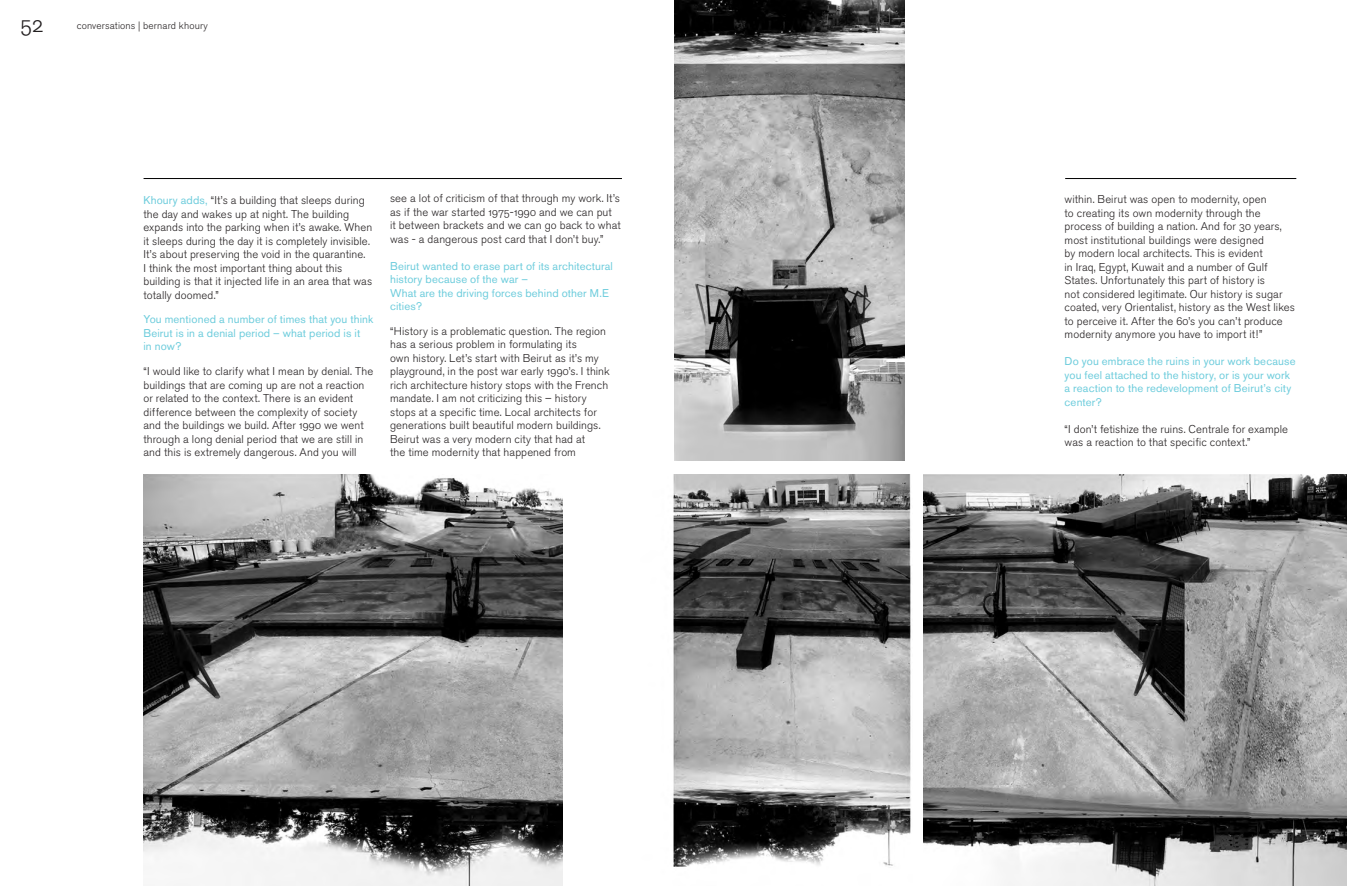
<style>
.page{position:relative;width:1347px;height:886px;background:#fff}
.page>*{position:absolute;margin:0;border:0;box-sizing:border-box;transform-origin:0 0}
.t1{font:22.5px "Akzidenz Grotesk BE Light Os F";color:#231f20}
.t2{font:11.25px/13.5px "Akzidenz Grotesk BE Light Os F";letter-spacing:.01em;color:#231f20}
.t3{font:11.25px/13.5px "Akzidenz Grotesk BE";letter-spacing:.01em;color:#6dccdc}
.t4{font:300 10px "Akzidenz Grotesk BE";letter-spacing:.015em;color:#231f20}
.s1{font-family:"Akzidenz Grotesk BE";color:#6dccdc}
</style>
<div class="page">
<img style="left:144px;top:474px;width:419px;height:412px">
<hr style="left:144px;top:178px;width:478px;height:1px;background:#000">
<img style="left:673px;top:474px;width:238px;height:393px">
<img style="left:923px;top:474px;width:423px;height:412px">
<img style="left:674px;top:0;width:230px;height:460px">
<hr style="left:1065px;top:178px;width:231px;height:1px;background:#000">
<h1 class="t1" style="left:20px;top:12px;width:25px">52</h1>
<p class="t4" style="left:77px;top:20px;width:133px">conversations | bernard khoury</p>
<p class="t2" style="left:143px;top:194px;width:230px"><span class="s1">Khoury adds,</span> “It’s a building that sleeps during the day and wakes up at night. The building expands into the parking when it’s awake. When it sleeps during the day it is completely invisible.<br>It’s about preserving the void in the quarantine.<br>I think the most important thing about this building is that it injected life in an area that was totally doomed.”</p>
<p class="t3" style="left:143px;top:313px;width:231px">You mentioned a number of times that you think<br>Beirut is in a denial period – what period is it<br>in now?</p>
<p class="t2" style="left:143px;top:365px;width:231px">“I would like to clarify what I mean by denial. The buildings that are coming up are not a reaction or related to the context. There is an evident difference between the complexity of society and the buildings we build. After 1990 we went through a long denial period that we are still in and this is extremely dangerous. And you will</p>
<p class="t2" style="left:390px;top:192px;width:232px">see a lot of criticism of that through my work. It’s as if the war started 1975-1990 and we can put<br>it between brackets and we can go back to what was - a dangerous post card that I don’t buy.”</p>
<p class="t3" style="left:390px;top:259px;width:224px">Beirut wanted to erase part of its architectural history because of the war –</p>
<p class="t3" style="left:390px;top:286px;width:220px">What are the driving forces behind other M.E cities?</p>
<p class="t2" style="left:390px;top:324px;width:221px">“History is a problematic question. The region has a serious problem in formulating its<br>own history. Let’s start with Beirut as it’s my playground, in the post war early 1990’s. I think rich architecture history stops with the French mandate. I am not criticizing this – history stops at a specific time. Local architects for generations built beautiful modern buildings.<br>Beirut was a very modern city that had at<br>the time modernity that happened from</p>
<p class="t2" style="left:1064px;top:193px;width:232px">within. Beirut was open to modernity, open<br>to creating its own modernity through the process of building a nation. And for 30 years, most institutional buildings were designed<br>by modern local architects. This is evident<br>in Iraq, Egypt, Kuwait and a number of Gulf States. Unfortunately this part of history is<br>not considered legitimate. Our history is sugar coated, very Orientalist, history as the West likes to perceive it. After the 60’s you can’t produce modernity anymore you have to import it!”</p>
<p class="t3" style="left:1064px;top:355px;width:232px">Do you embrace the ruins in your work because you feel attached to the history, or is your work a reaction to the redevelopment of Beirut’s city center?</p>
<p class="t2" style="left:1064px;top:422px;width:225px">“I don’t fetishize the ruins. Centrale for example was a reaction to that specific context.”</p>
</div>
